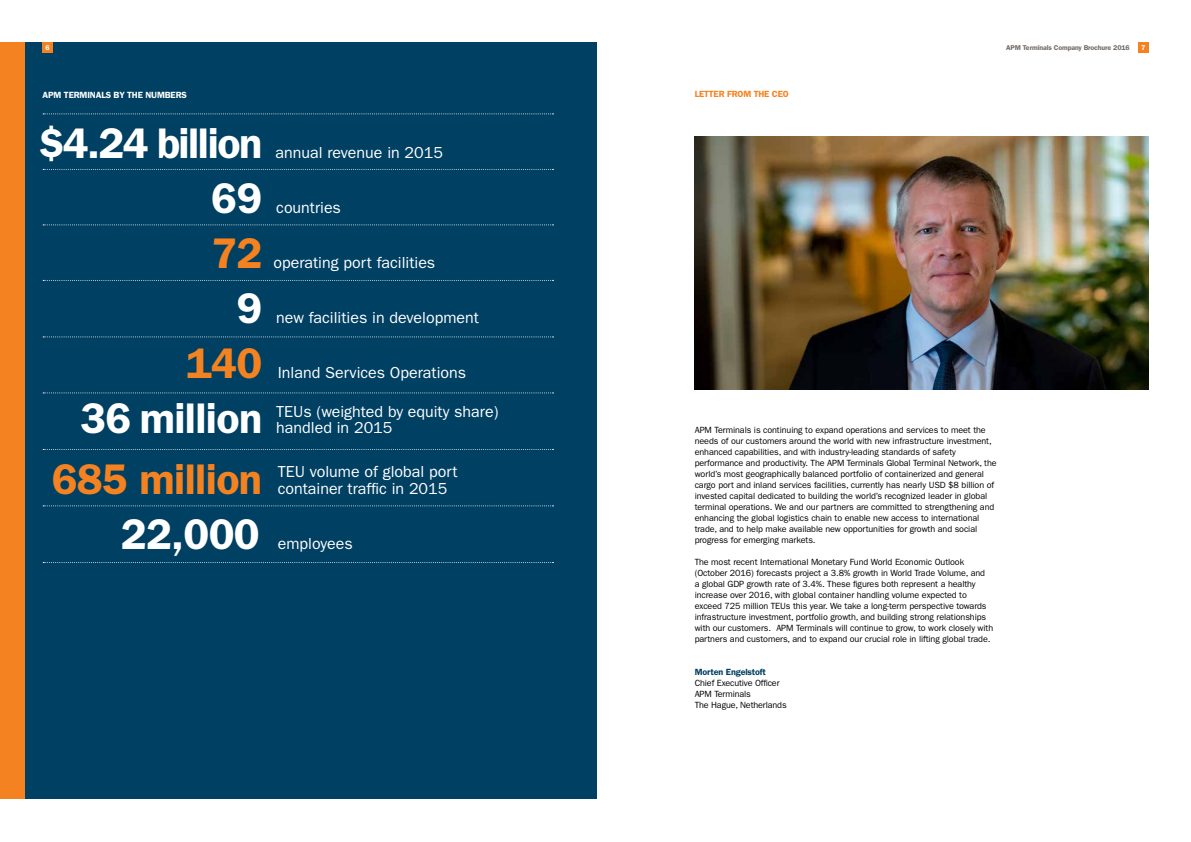
<style>
.page{position:relative;width:1191px;height:842px;background:#fff}
.page>*{position:absolute;margin:0;border:0;box-sizing:border-box;transform-origin:0 0}
.t1{font:600 43px "ITC Franklin Gothic Std";letter-spacing:-.015em;color:#fff}
.t2{font:600 43px "ITC Franklin Gothic Std";letter-spacing:-.015em;color:#f58220}
.t3{font:600 43px "ITC Franklin Gothic Std";letter-spacing:-.035em;color:#fff}
.t4{font:16px/16.5px "ITC Franklin Gothic Std";color:#fff}
.t5{font:9px/11px "ITC Franklin Gothic Std";letter-spacing:-.01em;color:#000}
.t6{font:600 9px "ITC Franklin Gothic Std";letter-spacing:-.015em;color:#fff}
.t7{font:600 9px "ITC Franklin Gothic Std";letter-spacing:-.015em;color:#004062}
.t8{font:600 9px "ITC Franklin Gothic Std";letter-spacing:-.015em;color:#f58220}
.t9{font:600 7px "ITC Franklin Gothic Std";letter-spacing:-.015em;color:#726963}
.t10{font:600 7px "ITC Franklin Gothic Std";color:#fff}
</style>
<div class="page">
<img style="left:694px;top:136px;width:454px;height:253px">
<div style="left:25px;top:43px;width:571px;height:756px;background:#004062"></div>
<div style="left:0;top:43px;width:25px;height:756px;background:#f58220"></div>
<svg style="left:43px;top:113px;width:510px;height:1px"></svg>
<svg style="left:43px;top:169px;width:510px;height:1px"></svg>
<svg style="left:43px;top:224px;width:510px;height:1px"></svg>
<svg style="left:43px;top:280px;width:510px;height:1px"></svg>
<svg style="left:43px;top:336px;width:510px;height:1px"></svg>
<svg style="left:43px;top:392px;width:510px;height:1px"></svg>
<svg style="left:43px;top:449px;width:510px;height:1px"></svg>
<svg style="left:43px;top:505px;width:510px;height:1px"></svg>
<svg style="left:43px;top:562px;width:510px;height:1px"></svg>
<div style="left:43px;top:43px;width:10px;height:10px;background:#f58220"></div>
<div style="left:1138px;top:43px;width:10px;height:10px;background:#f58220"></div>
<p class="t10" style="left:46px;top:43px;width:6px">6</p>
<p class="t10" style="left:1141px;top:43px;width:6px">7</p>
<p class="t9" style="left:1006px;top:43px;width:125px">APM Terminals Company Brochure 2016</p>
<p class="t6" style="left:43px;top:89px;width:146px">APM TERMINALS BY THE NUMBERS</p>
<h1 class="t3" style="left:39px;top:118px;width:225px">$4.24 billion</h1>
<h1 class="t1" style="left:211px;top:173px;width:52px">69</h1>
<h1 class="t2" style="left:211px;top:228px;width:52px">72</h1>
<h1 class="t1" style="left:236px;top:283px;width:27px">9</h1>
<h1 class="t2" style="left:186px;top:338px;width:78px">140</h1>
<h1 class="t1" style="left:80px;top:393px;width:183px">36 million</h1>
<h1 class="t2" style="left:52px;top:453px;width:212px">685 million</h1>
<h1 class="t1" style="left:121px;top:508px;width:140px">22,000</h1>
<h2 class="t4" style="left:275px;top:144px;width:169px">annual revenue in 2015</h2>
<h2 class="t4" style="left:276px;top:199px;width:66px">countries</h2>
<h2 class="t4" style="left:273px;top:254px;width:163px">operating port facilities</h2>
<h2 class="t4" style="left:276px;top:309px;width:204px">new facilities in development</h2>
<h2 class="t4" style="left:278px;top:364px;width:190px">Inland Services Operations</h2>
<h2 class="t4" style="left:276px;top:403px;width:224px">TEUs (weighted by equity share) handled in 2015</h2>
<h2 class="t4" style="left:278px;top:463px;width:181px">TEU volume of global port container traffic in 2015</h2>
<h2 class="t4" style="left:278px;top:535px;width:76px">employees</h2>
<p class="t8" style="left:694px;top:89px;width:95px">LETTER FROM THE CEO</p>
<p class="t5" style="left:694px;top:425px;width:303px">APM Terminals is continuing to expand operations and services to meet the needs of our customers around the world with new infrastructure investment, enhanced capabilities, and with industry-leading standards of safety performance and productivity. The APM Terminals Global Terminal Network, the world’s most geographically balanced portfolio of containerized and general cargo port and inland services facilities, currently has nearly USD $8 billion of invested capital dedicated to building the world’s recognized leader in global terminal operations. We and our partners are committed to strengthening and enhancing the global logistics chain to enable new access to international trade, and to help make available new opportunities for growth and social progress for emerging markets.</p>
<p class="t5" style="left:694px;top:557px;width:300px">The most recent International Monetary Fund World Economic Outlook (October 2016) forecasts project a 3.8% growth in World Trade Volume, and<br>a global GDP growth rate of 3.4%. These figures both represent a healthy increase over 2016, with global container handling volume expected to exceed 725 million TEUs this year. We take a long-term perspective towards infrastructure investment, portfolio growth, and building strong relationships with our customers. APM Terminals will continue to grow, to work closely with partners and customers, and to expand our crucial role in lifting global trade.</p>
<p class="t7" style="left:694px;top:667px;width:73px">Morten Engelstoft</p>
<p class="t5" style="left:694px;top:677px;width:93px">Chief Executive Officer<br>APM Terminals<br>The Hague, Netherlands</p>
</div>
